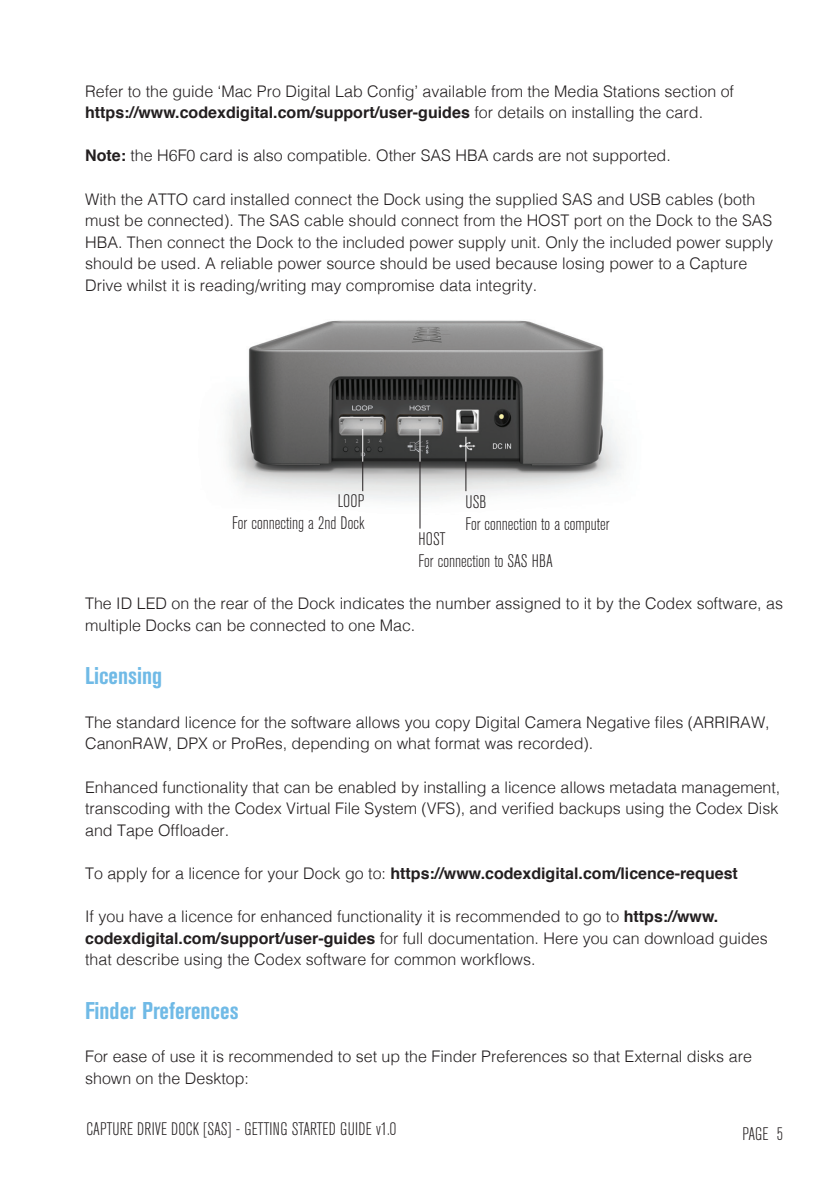
<style>
.page{position:relative;width:840px;height:1191px;background:#fff}
.page>*{position:absolute;margin:0;border:0;box-sizing:border-box;transform-origin:0 0}
.Heading_1{font:700 condensed 24px "Akzidenz Grotesk BE";color:#70bae6}
.t1{font:300 condensed 18px "Akzidenz Grotesk BE";color:#231f20}
.t2{font:300 16px/21.6px "Helvetica";color:#231f20}
.t3{font:700 16px "Helvetica";color:#231f20}
.s1{font-weight:700}
.s2{font-weight:300}
</style>
<div class="page">
<img style="left:227px;top:320px;width:397px;height:209px">
<hr style="left:465px;top:457px;width:1px;height:34px;background:#231f20">
<svg style="left:465px;top:437px;width:1px;height:24px"></svg>
<hr style="left:419px;top:450px;width:1px;height:78px;background:#231f20">
<hr style="left:362px;top:450px;width:1px;height:41px;background:#231f20">
<hr style="left:419px;top:429px;width:1px;height:32px;background:#fff">
<hr style="left:362px;top:429px;width:1px;height:32px;background:#fff">
<p class="t2" style="left:85px;top:79px;width:650px">Refer to the guide ‘Mac Pro Digital Lab Config’ available from the Media Stations section of <span class="s1">https://www.codexdigital.com/support/user-guides</span> for details on installing the card.</p>
<p class="t2" style="left:85px;top:144px;width:587px"><span class="s1">Note:</span> the H6F0 card is also compatible. Other SAS HBA cards are not supported.</p>
<p class="t2" style="left:85px;top:187px;width:689px">With the ATTO card installed connect the Dock using the supplied SAS and USB cables (both must be connected). The SAS cable should connect from the HOST port on the Dock to the SAS HBA. Then connect the Dock to the included power supply unit. Only the included power supply should be used. A reliable power source should be used because losing power to a Capture Drive whilst it is reading/writing may compromise data integrity.</p>
<p class="t1" style="left:338px;top:491px;width:28px">LOOP</p>
<p class="t1" style="left:232px;top:513px;width:134px">For connecting a 2nd Dock</p>
<p class="t1" style="left:465px;top:492px;width:22px">USB</p>
<p class="t1" style="left:465px;top:514px;width:146px">For connection to a computer</p>
<p class="t1" style="left:418px;top:529px;width:28px">HOST</p>
<p class="t1" style="left:418px;top:551px;width:136px">For connection to SAS HBA</p>
<p class="t2" style="left:85px;top:591px;width:699px">The ID LED on the rear of the Dock indicates the number assigned to it by the Codex software, as multiple Docks can be connected to one Mac.</p>
<p class="Heading_1" style="left:85px;top:662px;width:79px">Licensing</p>
<p class="t2" style="left:85px;top:710px;width:685px">The standard licence for the software allows you copy Digital Camera Negative files (ARRIRAW,<br>CanonRAW, DPX or ProRes, depending on what format was recorded).</p>
<p class="t2" style="left:85px;top:775px;width:696px;text-align:justify">Enhanced functionality that can be enabled by installing a licence allows metadata management, transcoding with the Codex Virtual File System (VFS), and verified backups using the Codex Disk and Tape Offloader.</p>
<p class="t3" style="left:85px;top:860px;width:654px"><span class="s2">To apply for a licence for your Dock go to:</span> https://www.codexdigital.com/licence-request</p>
<p class="t2" style="left:85px;top:904px;width:683px">If you have a licence for enhanced functionality it is recommended to go to <span class="s1">https://www. codexdigital.com/support/user-guides</span> for full documentation. Here you can download guides that describe using the Codex software for common workflows.</p>
<p class="Heading_1" style="left:85px;top:997px;width:155px">Finder Preferences</p>
<p class="t2" style="left:85px;top:1044px;width:668px">For ease of use it is recommended to set up the Finder Preferences so that External disks are shown on the Desktop:</p>
<p class="t1" style="left:86px;top:1119px;width:311px">CAPTURE DRIVE DOCK [SAS] - GETTING STARTED GUIDE v1.0</p>
<p class="t1" style="left:742px;top:1123px;width:42px">PAGE 5</p>
</div>
